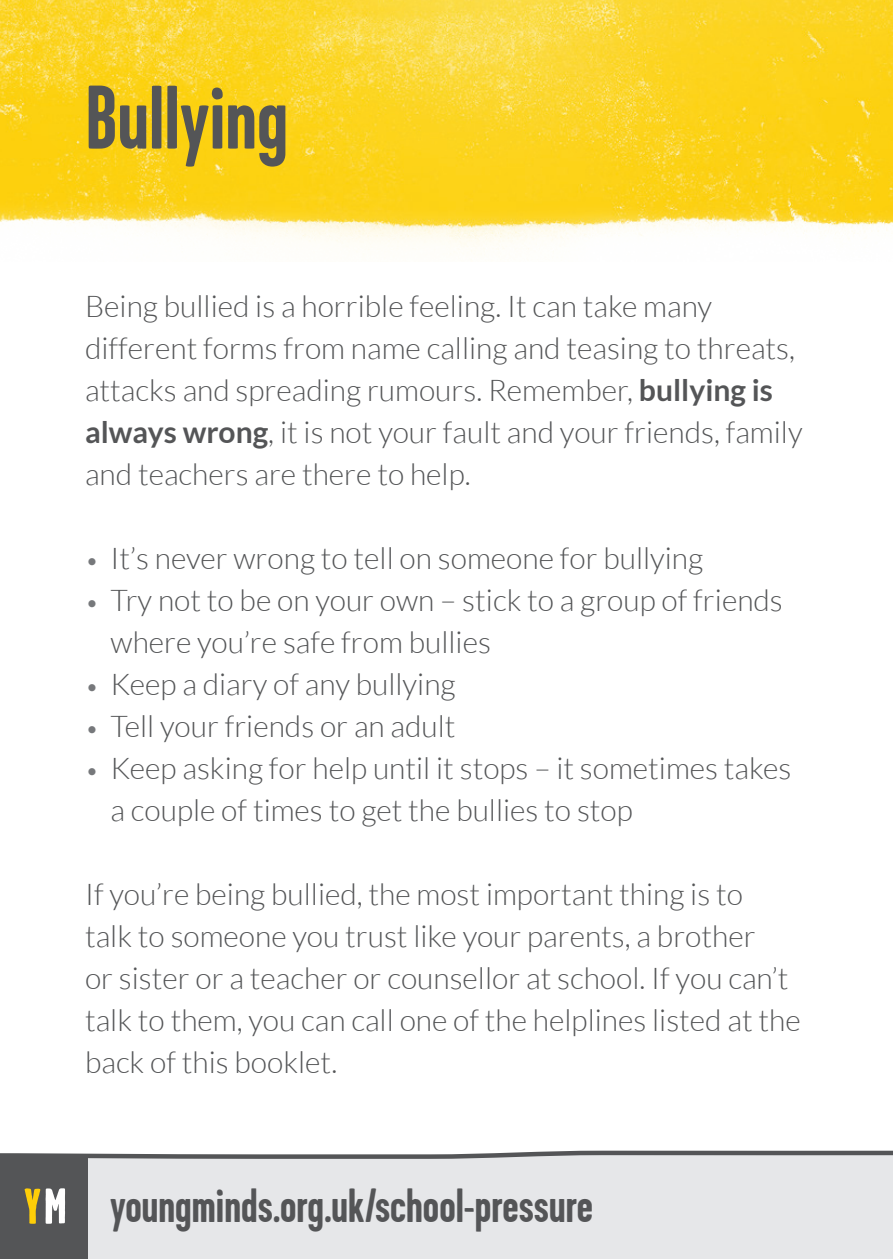
<style>
.page{position:relative;width:893px;height:1259px;background:#fff}
.page>*{position:absolute;margin:0;border:0;box-sizing:border-box;transform-origin:0 0}
.t1{font:700 90px "Garage Gothic";color:#545557}
.t2{font:700 48px "Garage Gothic";color:#545557}
.t3{font:300 30px/42px "Lato";color:#545557}
.s1{font-weight:700}
.s2{font-size:24px;color:#76787b}
</style>
<div class="page">
<img style="left:0;top:0;width:893px;height:254px">
<div style="left:88px;top:1161px;width:805px;height:98px;background:#e6e7e9"></div>
<svg style="left:0;top:1150px;width:893px;height:11px"></svg>
<div style="left:0;top:1157px;width:88px;height:102px;background:#545557"></div>
<svg style="left:25px;top:1188px;width:15px;height:35px"></svg>
<svg style="left:46px;top:1188px;width:19px;height:35px"></svg>
<p class="t1" style="left:85px;top:70px;width:205px">Bullying</p>
<p class="t3" style="left:85px;top:285px;width:719px">Being bullied is a horrible feeling. It can take many different forms from name calling and teasing to threats, attacks and spreading rumours. Remember, <span class="s1">bullying is always wrong</span>, it is not your fault and your friends, family and teachers are there to help.</p>
<p class="t3" style="left:85px;top:537px;width:620px"><span class="s2">•</span> It’s never wrong to tell on someone for bullying</p>
<p class="t3" style="left:111px;top:579px;width:674px;text-indent:-26px"><span class="s2">•</span> Try not to be on your own – stick to a group of friends where you’re safe from bullies</p>
<p class="t3" style="left:85px;top:663px;width:372px"><span class="s2">•</span> Keep a diary of any bullying</p>
<p class="t3" style="left:85px;top:705px;width:372px"><span class="s2">•</span> Tell your friends or an adult</p>
<p class="t3" style="left:111px;top:747px;width:682px;text-indent:-26px"><span class="s2">•</span> Keep asking for help until it stops – it sometimes takes a couple of times to get the bullies to stop</p>
<p class="t3" style="left:85px;top:873px;width:717px">If you’re being bullied, the most important thing is to<br>talk to someone you trust like your parents, a brother<br>or sister or a teacher or counsellor at school. If you can’t talk to them, you can call one of the helplines listed at the back of this booklet.</p>
<h2 class="t2" style="left:110px;top:1180px;width:484px">youngminds.org.uk/school-pressure</h2>
</div>
